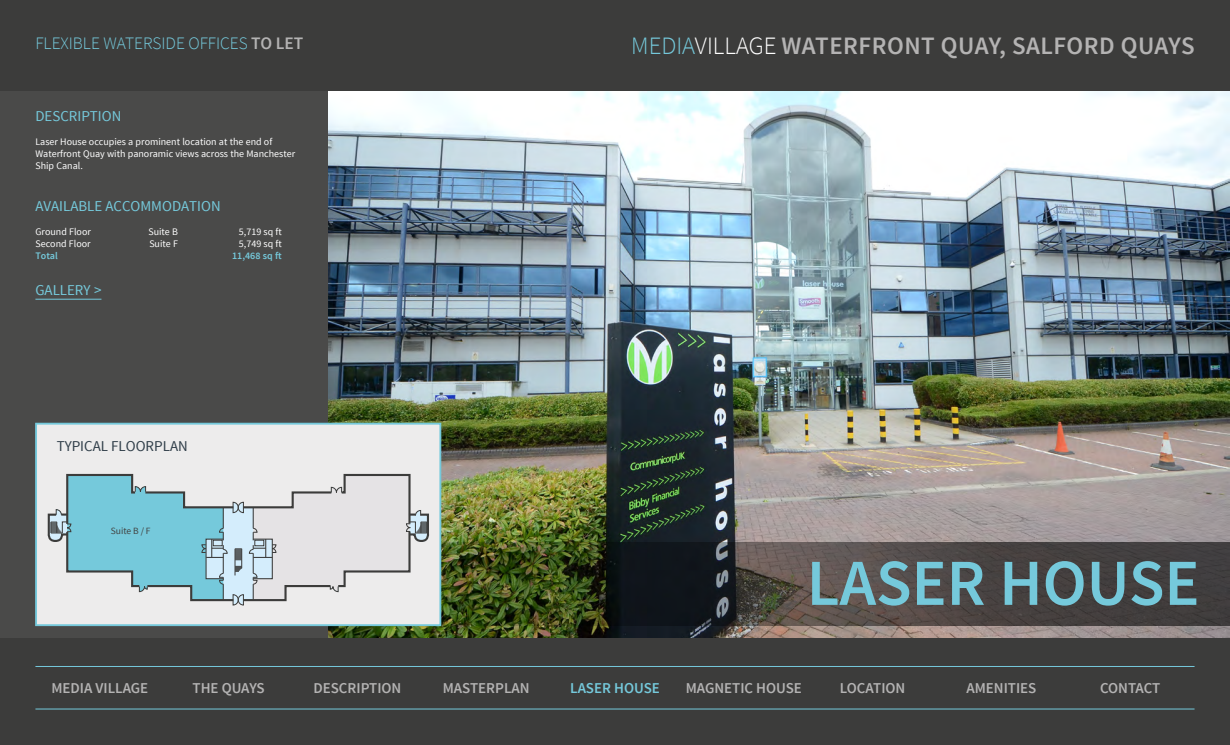
<style>
.page{position:relative;width:1230px;height:745px;background:#fff}
.page>*{position:absolute;margin:0;border:0;box-sizing:border-box;transform-origin:0 0}
.t1{font:600 65.62px "Source Sans Pro";color:#75c9db}
.t2{font:600 25px "Source Sans Pro";letter-spacing:.02em;color:#b4b3b3}
.t3{font:300 17.5px "Source Sans Pro";color:#75c9db}
.t4{font:600 15px "Source Sans Pro";color:#b4b3b3}
.t5{font:15px "Source Sans Pro";color:#75c9db}
.t6{font:15px "Source Sans Pro";color:#303e49}
.t7{font:600 15px "Source Sans Pro";color:#75c9db}
.t8{font:10px/12px "Source Sans Pro";color:#fff}
.t9{font:600 10px "Source Sans Pro";color:#75c9db}
.t10{font:9.5px "Source Sans Pro";color:#424241}
.s1{font-weight:600;color:#b4b3b3}
.s2{font-weight:300;color:#75c9db}
.s3{font-weight:300;color:#fff}
</style>
<div class="page">
<div style="left:0;top:0;width:1230px;height:744px;background:#3c3c3b"></div>
<div style="left:0;top:91px;width:328px;height:546px;background:#4a4a49"></div>
<img style="left:328px;top:91px;width:902px;height:546px">
<hr style="left:35px;top:665px;width:1159px;height:1px;background:#75c9db">
<hr style="left:35px;top:708px;width:1159px;height:1px;background:#75c9db">
<svg style="left:441px;top:542px;width:789px;height:83px"></svg>
<hr style="left:35px;top:298px;width:66px;height:1px;background:#75c9db">
<div style="left:35px;top:422px;width:406px;height:203px;background:#edecec;border:2px solid #75c9db"></div>
<svg style="left:47px;top:473px;width:383px;height:132px"></svg>
<h3 class="t3" style="left:35px;top:32px;width:269px">FLEXIBLE WATERSIDE OFFICES <span class="s1">TO LET</span></h3>
<h3 class="t5" style="left:35px;top:107px;width:87px">DESCRIPTION</h3>
<p class="t8" style="left:35px;top:136px;width:261px">Laser House occupies a prominent location at the end of<br>Waterfront Quay with panoramic views across the Manchester<br>Ship Canal.</p>
<h3 class="t5" style="left:35px;top:197px;width:187px">AVAILABLE ACCOMMODATION</h3>
<p class="t8" style="left:35px;top:226px;width:57px">Ground Floor</p>
<p class="t8" style="left:148px;top:226px;width:31px">Suite B</p>
<p class="t8" style="left:239px;top:226px;width:44px">5,719 sq ft</p>
<p class="t8" style="left:35px;top:238px;width:57px">Second Floor</p>
<p class="t8" style="left:149px;top:238px;width:30px">Suite F</p>
<p class="t8" style="left:239px;top:238px;width:44px">5,749 sq ft</p>
<p class="t9" style="left:35px;top:249px;width:24px">Total</p>
<p class="t9" style="left:232px;top:249px;width:51px">11,468 sq ft</p>
<h3 class="t5" style="left:35px;top:281px;width:67px">GALLERY &gt;</h3>
<h3 class="t6" style="left:57px;top:436px;width:133px">TYPICAL FLOORPLAN</h3>
<p class="t10" style="left:111px;top:524px;width:41px">Suite B / F</p>
<h2 class="t2" style="left:631px;top:30px;width:565px"><span class="s2">MEDIA</span><span class="s3">VILLAGE</span> WATERFRONT QUAY, SALFORD QUAYS</h2>
<h1 class="t1" style="left:806px;top:541px;width:394px">LASER HOUSE</h1>
<h3 class="t4" style="left:51px;top:678px;width:98px">MEDIA VILLAGE</h3>
<h3 class="t4" style="left:192px;top:678px;width:74px">THE QUAYS</h3>
<h3 class="t4" style="left:313px;top:678px;width:89px">DESCRIPTION</h3>
<h3 class="t4" style="left:443px;top:678px;width:88px">MASTERPLAN</h3>
<h3 class="t7" style="left:570px;top:678px;width:91px">LASER HOUSE</h3>
<h3 class="t4" style="left:685px;top:678px;width:118px">MAGNETIC HOUSE</h3>
<h3 class="t4" style="left:840px;top:678px;width:67px">LOCATION</h3>
<h3 class="t4" style="left:966px;top:678px;width:71px">AMENITIES</h3>
<h3 class="t4" style="left:1100px;top:678px;width:62px">CONTACT</h3>
</div>
